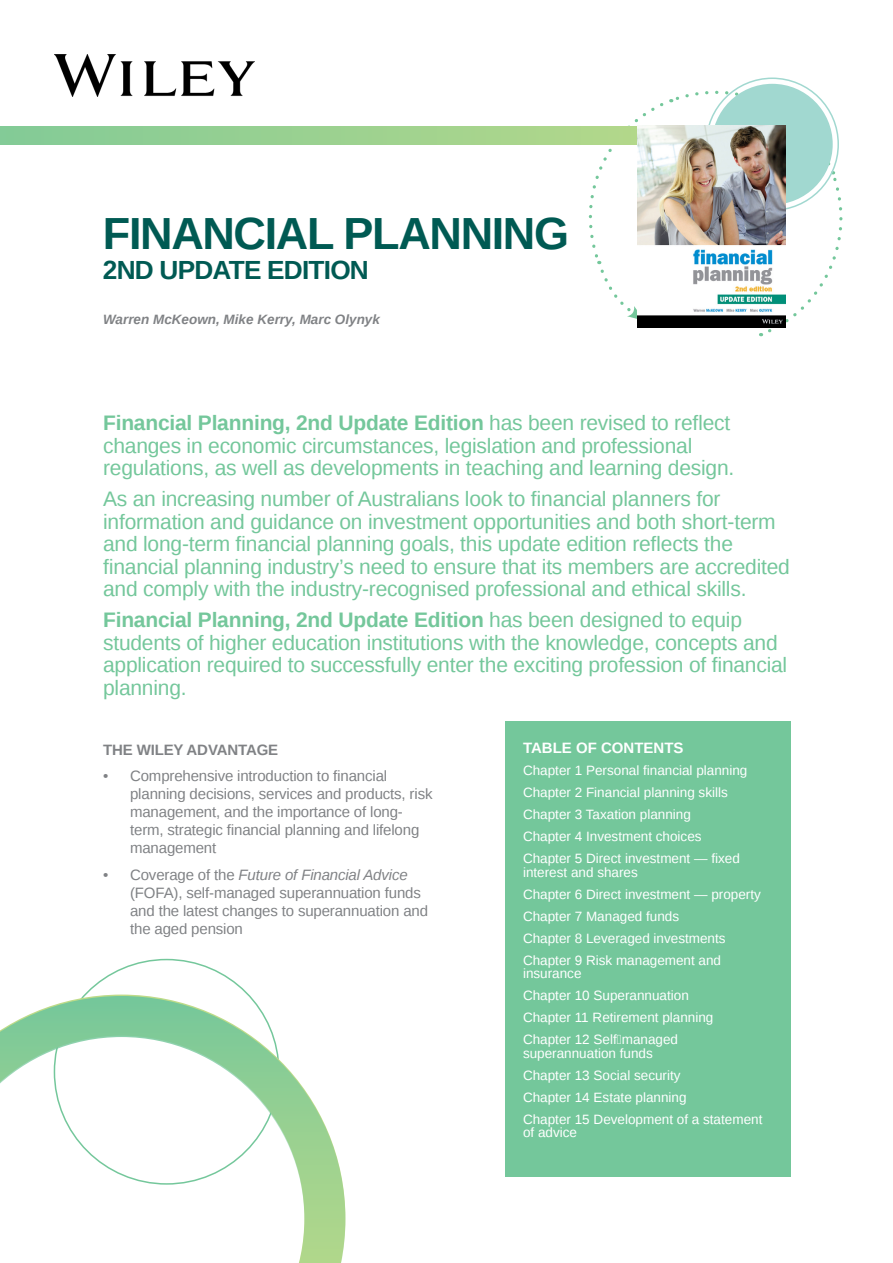
<style>
.page{position:relative;width:893px;height:1263px;background:#fff}
.page>*{position:absolute;margin:0;border:0;box-sizing:border-box;transform-origin:0 0}
.Heading_1{font:700 45px "Liberation Sans";letter-spacing:-.03em;color:#005a53}
.Heading_1-2{font:700 26.25px "Liberation Sans";letter-spacing:-.03em;color:#005a53}
.Body{font:21px/22.5px "Liberation Sans";letter-spacing:-.01em;color:#74c79b}
.t1{font:15px/18px "Liberation Sans";letter-spacing:-.01em;color:#808285}
.Body-2{font:700 15px "Liberation Sans";letter-spacing:-.01em;color:#808285}
.Body-3{font:700 15px "Liberation Sans";color:#fff}
.Body-4{font:13.5px/13.5px "Liberation Sans";color:#fff}
.Body-5{font:italic 700 13.5px "Liberation Sans";color:#808285}
.s1{font-weight:700}
.s2{font-style:italic}
</style>
<div class="page">
<img style="left:54px;top:54px;width:201px;height:42px">
<div style="left:505px;top:721px;width:286px;height:455px;background:#74c79b"></div>
<svg style="left:577px;top:79px;width:266px;height:257px"></svg>
<svg style="left:0;top:996px;width:345px;height:267px"></svg>
<svg style="left:0;top:126px;width:638px;height:18px;background:#9ad190"></svg>
<div style="left:712px;top:84px;width:121px;height:121px;background:#a1d8d0;border-radius:50%"></div>
<img style="left:638px;top:126px;width:147px;height:201px">
<p class="Heading_1" style="left:103px;top:203px;width:468px">FINANCIAL PLANNING</p>
<p class="Heading_1-2" style="left:103px;top:252px;width:267px">2ND UPDATE EDITION</p>
<p class="Body-5" style="left:103px;top:310px;width:278px">Warren McKeown, Mike Kerry, Marc Olynyk</p>
<p class="Body" style="left:103px;top:413px;width:633px"><span class="s1">Financial Planning, 2nd Update Edition</span> has been revised to reflect changes in economic circumstances, legislation and professional regulations, as well as developments in teaching and learning design.</p>
<p class="Body" style="left:103px;top:489px;width:688px">As an increasing number of Australians look to financial planners for information and guidance on investment opportunities and both short-term and long-term financial planning goals, this update edition reflects the financial planning industry’s need to ensure that its members are accredited and comply with the industry-recognised professional and ethical skills.</p>
<p class="Body" style="left:103px;top:610px;width:686px"><span class="s1">Financial Planning, 2nd Update Edition</span> has been designed to equip students of higher education institutions with the knowledge, concepts and application required to successfully enter the exciting profession of financial planning.</p>
<p class="Body-2" style="left:103px;top:739px;width:177px">THE WILEY ADVANTAGE</p>
<p class="t1" style="left:130px;top:768px;width:304px;text-indent:-27px">• Comprehensive introduction to financial planning decisions, services and products, risk management, and the importance of long&shy;term, strategic financial planning and lifelong management</p>
<p class="t1" style="left:130px;top:866px;width:299px;text-indent:-27px">• Coverage of the <span class="s2">Future of Financial Advice </span>(FOFA), self-managed superannuation funds and the latest changes to superannuation and the aged pension</p>
<p class="Body-3" style="left:523px;top:737px;width:162px">TABLE OF CONTENTS</p>
<p class="Body-4" style="left:523px;top:764px;width:226px">Chapter 1 Personal financial planning</p>
<p class="Body-4" style="left:523px;top:786px;width:206px">Chapter 2 Financial planning skills</p>
<p class="Body-4" style="left:523px;top:808px;width:169px">Chapter 3 Taxation planning</p>
<p class="Body-4" style="left:523px;top:830px;width:180px">Chapter 4 Investment choices</p>
<p class="Body-4" style="left:523px;top:852px;width:218px">Chapter 5 Direct investment — fixed interest and shares</p>
<p class="Body-4" style="left:523px;top:888px;width:239px">Chapter 6 Direct investment — property</p>
<p class="Body-4" style="left:523px;top:910px;width:158px">Chapter 7 Managed funds</p>
<p class="Body-4" style="left:523px;top:932px;width:204px">Chapter 8 Leveraged investments</p>
<p class="Body-4" style="left:523px;top:954px;width:200px">Chapter 9 Risk management and insurance</p>
<p class="Body-4" style="left:523px;top:989px;width:167px">Chapter 10 Superannuation</p>
<p class="Body-4" style="left:523px;top:1011px;width:192px">Chapter 11 Retirement planning</p>
<p class="Body-4" style="left:523px;top:1033px;width:157px">Chapter 12 Self‐managed superannuation funds</p>
<p class="Body-4" style="left:523px;top:1069px;width:159px">Chapter 13 Social security</p>
<p class="Body-4" style="left:523px;top:1091px;width:165px">Chapter 14 Estate planning</p>
<p class="Body-4" style="left:523px;top:1113px;width:241px">Chapter 15 Development of a statement of advice</p>
</div>
